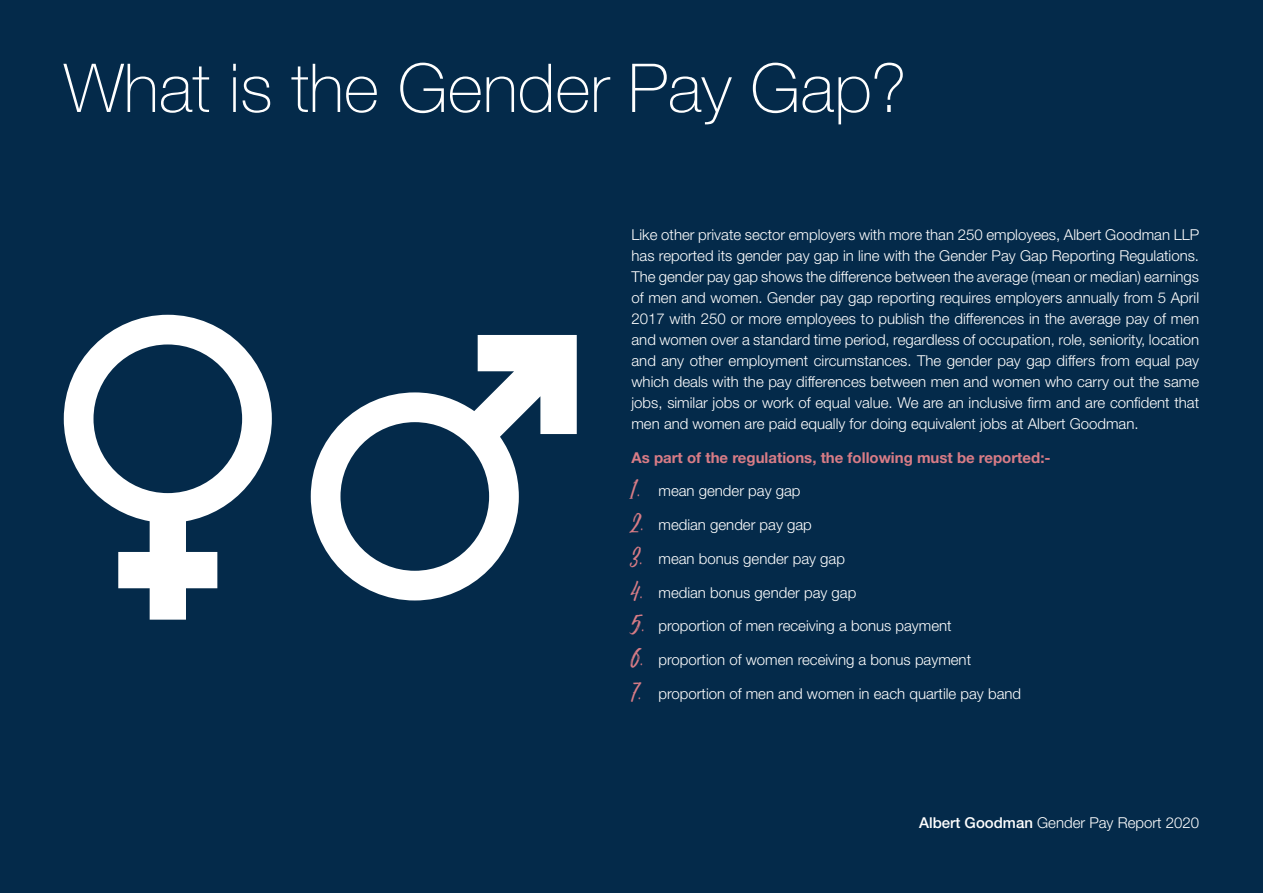
<style>
.page{position:relative;width:1263px;height:893px;background:#042a4a}
.page>*{position:absolute;margin:0;border:0;box-sizing:border-box;transform-origin:0 0}
.t1{font:100 67.5px "Helvetica Neue LT Std";color:#fff}
.t2{font:36px "Novitha Script Demo";color:#d97c86}
.t3{font:300 15px/21px "Helvetica Neue LT Std";color:#fff;text-align:justify}
.t4{font:700 15px "Helvetica Neue LT Pro";color:#d97c86}
.s1{font-weight:500}
</style>
<div class="page">
<svg style="left:64px;top:315px;width:208px;height:305px"></svg>
<svg style="left:311px;top:335px;width:266px;height:265px"></svg>
<p class="t1" style="left:64px;top:49px;width:844px">What is the Gender Pay Gap?</p>
<p class="t3" style="left:631px;top:224px;width:569px">Like other private sector employers with more than 250 employees, Albert Goodman LLP has reported its gender pay gap in line with the Gender Pay Gap Reporting Regulations.<br>The gender pay gap shows the difference between the average (mean or median) earnings of men and women. Gender pay gap reporting requires employers annually from 5 April 2017 with 250 or more employees to publish the differences in the average pay of men and women over a standard time period, regardless of occupation, role, seniority, location and any other employment circumstances. The gender pay gap differs from equal pay which deals with the pay differences between men and women who carry out the same jobs, similar jobs or work of equal value. We are an inclusive firm and are confident that men and women are paid equally for doing equivalent jobs at Albert Goodman.</p>
<p class="t4" style="left:631px;top:448px;width:421px">As part of the regulations, the following must be reported:-</p>
<p class="t2" style="left:631px;top:472px;width:11px">1.</p>
<p class="t3" style="left:658px;top:480px;width:144px">mean gender pay gap</p>
<p class="t2" style="left:631px;top:506px;width:15px">2.</p>
<p class="t3" style="left:658px;top:514px;width:155px">median gender pay gap</p>
<p class="t2" style="left:631px;top:539px;width:14px">3.</p>
<p class="t3" style="left:658px;top:548px;width:188px">mean bonus gender pay gap</p>
<p class="t2" style="left:631px;top:573px;width:14px">4.</p>
<p class="t3" style="left:658px;top:581px;width:199px">median bonus gender pay gap</p>
<p class="t2" style="left:631px;top:607px;width:16px">5.</p>
<p class="t3" style="left:658px;top:615px;width:295px">proportion of men receiving a bonus payment</p>
<p class="t2" style="left:631px;top:641px;width:14px">6.</p>
<p class="t3" style="left:658px;top:649px;width:314px">proportion of women receiving a bonus payment</p>
<p class="t2" style="left:631px;top:674px;width:12px">7.</p>
<p class="t3" style="left:658px;top:683px;width:364px">proportion of men and women in each quartile pay band</p>
<p class="t3" style="left:919px;top:812px;width:282px"><span class="s1">Albert Goodman</span> Gender Pay Report 2020</p>
</div>
